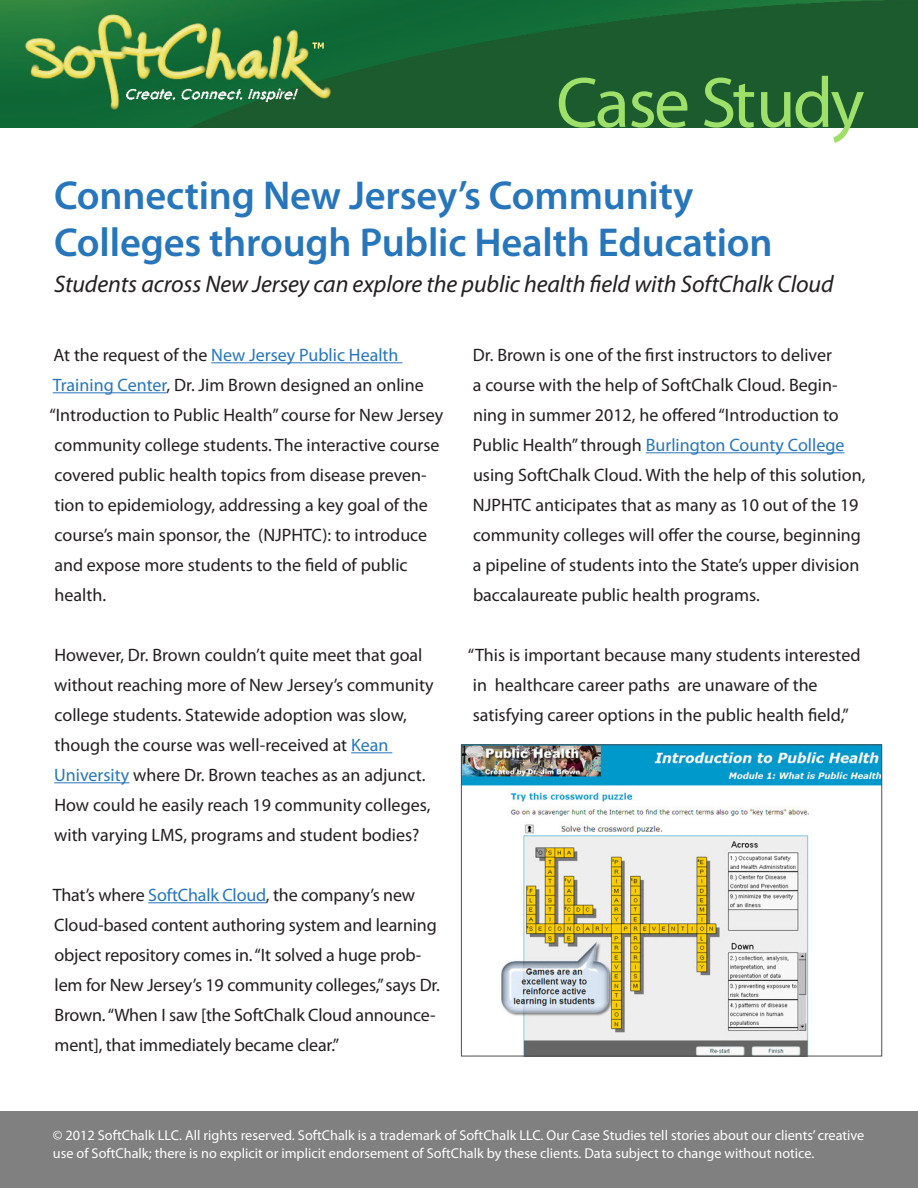
<style>
.page{position:relative;width:918px;height:1188px;background:#fff}
.page>*{position:absolute;margin:0;border:0;box-sizing:border-box;transform-origin:0 0}
.t1{font:72px "Myriad Pro";letter-spacing:-.04em;color:#9ee06a}
.t2{font:600 40.5px "Myriad Pro";letter-spacing:-.005em;color:#2776bc}
.t3{font:italic 24px "Myriad Pro";letter-spacing:-.005em;color:#231f20}
.t4{font:18px/30px "Myriad Pro";color:#231f20}
.t5{font:18px "Myriad Pro";color:#2776bc}
.t6{font:14.25px/18px "Myriad Pro";color:#fff}
.s1{color:#231f20}
.s2{color:#2776bc}
</style>
<div class="page">
<img style="left:0;top:0;width:918px;height:127px">
<hr style="left:211px;top:362px;width:191px;height:1px;background:#2776bc">
<hr style="left:53px;top:392px;width:114px;height:1px;background:#2776bc">
<hr style="left:351px;top:752px;width:41px;height:1px;background:#2776bc">
<hr style="left:54px;top:782px;width:75px;height:1px;background:#2776bc">
<hr style="left:148px;top:902px;width:118px;height:1px;background:#2776bc">
<hr style="left:646px;top:452px;width:198px;height:1px;background:#2776bc">
<img style="left:463px;top:747px;width:417px;height:307px">
<div style="left:461px;top:745px;width:421px;height:311px;border:1px solid #4e4f50"></div>
<div style="left:0;top:1111px;width:918px;height:77px;background:#808080"></div>
<p class="t1" style="left:556px;top:58px;width:310px">Case Study</p>
<p class="t2" style="left:54px;top:170px;width:641px">Connecting New Jersey’s Community</p>
<p class="t2" style="left:54px;top:217px;width:720px">Colleges through Public Health Education</p>
<p class="t3" style="left:54px;top:269px;width:781px">Students across New Jersey can explore the public health field with SoftChalk Cloud</p>
<p class="t5" style="left:53px;top:344px;width:347px"><span class="s1">At the request of the</span> New Jersey Public Health</p>
<p class="t4" style="left:49px;top:370px;width:395px"><span class="s2">Training Center</span>, Dr. Jim Brown designed an online “Introduction to Public Health” course for New Jersey community college students. The interactive course covered public health topics from disease preven&shy;tion to epidemiology, addressing a key goal of the course’s main sponsor, the (NJPHTC): to introduce and expose more students to the field of public health.</p>
<p class="t4" style="left:54px;top:640px;width:381px">However, Dr. Brown couldn’t quite meet that goal without reaching more of New Jersey’s community college students. Statewide adoption was slow, though the course was well-received at <span class="s2">Kean</span></p>
<p class="t4" style="left:54px;top:760px;width:378px"><span class="s2">University</span> where Dr. Brown teaches as an adjunct.<br>How could he easily reach 19 community colleges, with varying LMS, programs and student bodies?</p>
<p class="t4" style="left:53px;top:880px;width:389px">That’s where <span class="s2">SoftChalk Cloud</span>, the company’s new Cloud-based content authoring system and learning object repository comes in. “It solved a huge prob&shy;lem for New Jersey’s 19 community colleges,” says Dr.<br>Brown. “When I saw [the SoftChalk Cloud announce&shy;ment], that immediately became clear.”</p>
<p class="t4" style="left:473px;top:340px;width:361px">Dr. Brown is one of the first instructors to deliver</p>
<p class="t4" style="left:473px;top:370px;width:394px">a course with the help of SoftChalk Cloud. Begin&shy;ning in summer 2012, he offered “Introduction to Public Health” through <span class="s2">Burlington County College </span>using SoftChalk Cloud. With the help of this solution, NJPHTC anticipates that as many as 10 out of the 19 community colleges will offer the course, beginning a pipeline of students into the State’s upper division baccalaureate public health programs.</p>
<p class="t4" style="left:468px;top:640px;width:394px">“This is important because many students interested in healthcare career paths are unaware of the</p>
<p class="t4" style="left:473px;top:700px;width:378px">satisfying career options in the public health field,”</p>
<p class="t6" style="left:53px;top:1126px;width:813px">© 2012 SoftChalk LLC. All rights reserved. SoftChalk is a trademark of SoftChalk LLC. Our Case Studies tell stories about our clients’ creative use of SoftChalk; there is no explicit or implicit endorsement of SoftChalk by these clients. Data subject to change without notice.</p>
</div>
